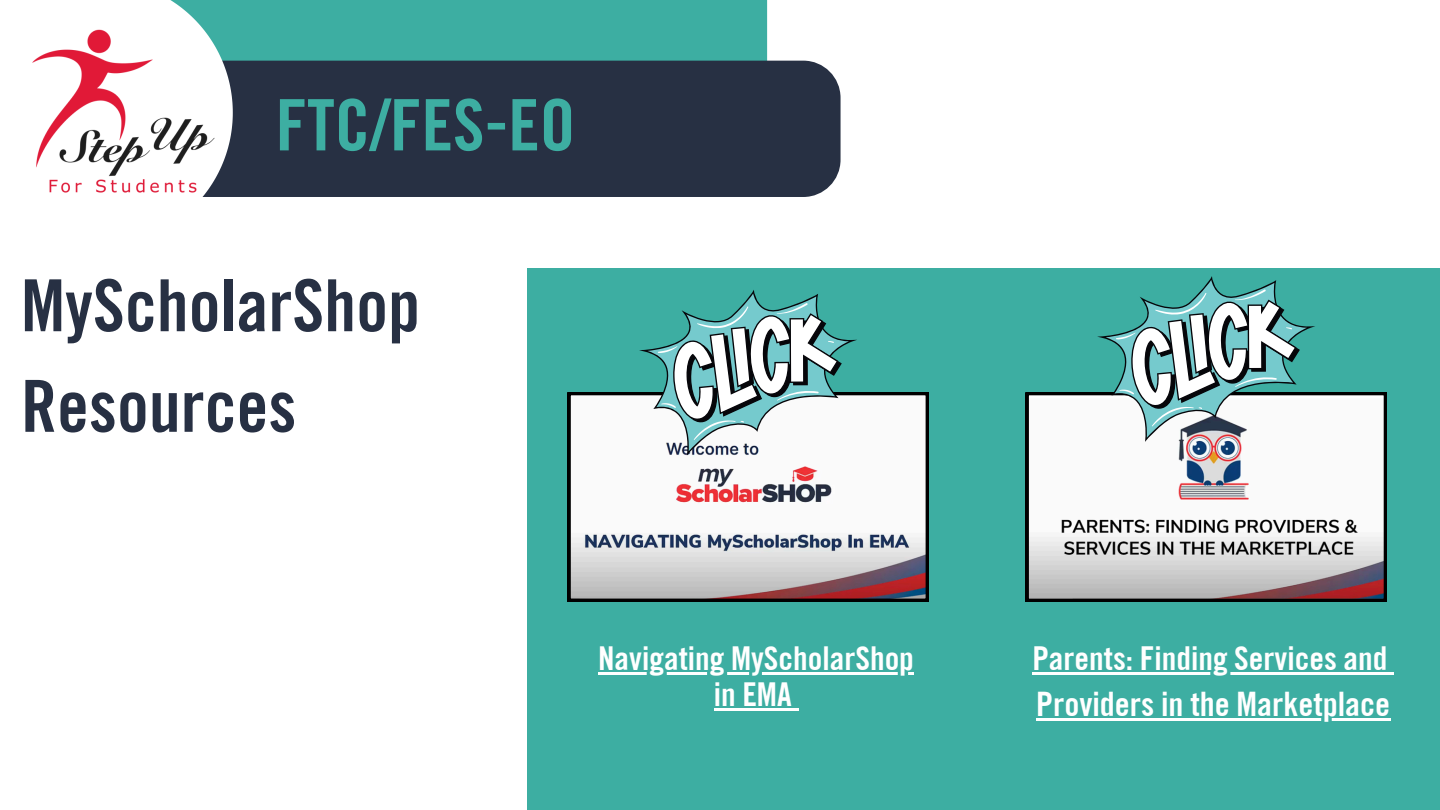
<style>
.page{position:relative;width:1440px;height:810px;background:#fff}
.page>*{position:absolute;margin:0;border:0;box-sizing:border-box;transform-origin:0 0}
.t1{font:700 71.9px/100.6px "Traditionell Sans";color:#273043}
.t2{font:700 71px "Traditionell Sans";color:#3daea2}
.t3{font:700 33.8px "Traditionell Sans";color:#fff}
.t4{font:700 33px/36px "Traditionell Sans";color:#fff;text-align:center}
</style>
<div class="page">
<div style="left:239px;top:0;width:528px;height:61px;background:#3daea2"></div>
<div style="left:239px;top:61px;width:602px;height:136px;background:#273043"></div>
<img style="left:32px;top:0;width:207px;height:197px">
<div style="left:527px;top:269px;width:913px;height:541px;background:#3daea2"></div>
<svg style="left:568px;top:392px;width:361px;height:210px;background:#d2cbce"></svg>
<svg style="left:1026px;top:392px;width:361px;height:210px;background:#cecbcc"></svg>
<svg style="left:639px;top:290px;width:218px;height:165px"></svg>
<svg style="left:1097px;top:276px;width:218px;height:166px"></svg>
<hr style="left:598px;top:672px;width:316px;height:3px;background:#fff">
<hr style="left:714px;top:708px;width:78px;height:3px;background:#fff">
<svg style="left:792px;top:708px;width:6px;height:3px"></svg>
<hr style="left:1032px;top:672px;width:355px;height:3px;background:#fff">
<svg style="left:1387px;top:672px;width:7px;height:3px"></svg>
<hr style="left:1036px;top:718px;width:354px;height:3px;background:#fff">
<p class="t2" style="left:276px;top:82px;width:301px">FTC/FES-EO</p>
<p class="t1" style="left:21px;top:253px;width:400px">MyScholarShop<br>Resources</p>
<p class="t4" style="left:598px;top:639px;width:317px">Navigating MyScholarShop in EMA</p>
<p class="t4" style="left:1032px;top:639px;width:357px">Parents: Finding Services and</p>
<p class="t3" style="left:1036px;top:683px;width:356px">Providers in the Marketplace</p>
</div>
